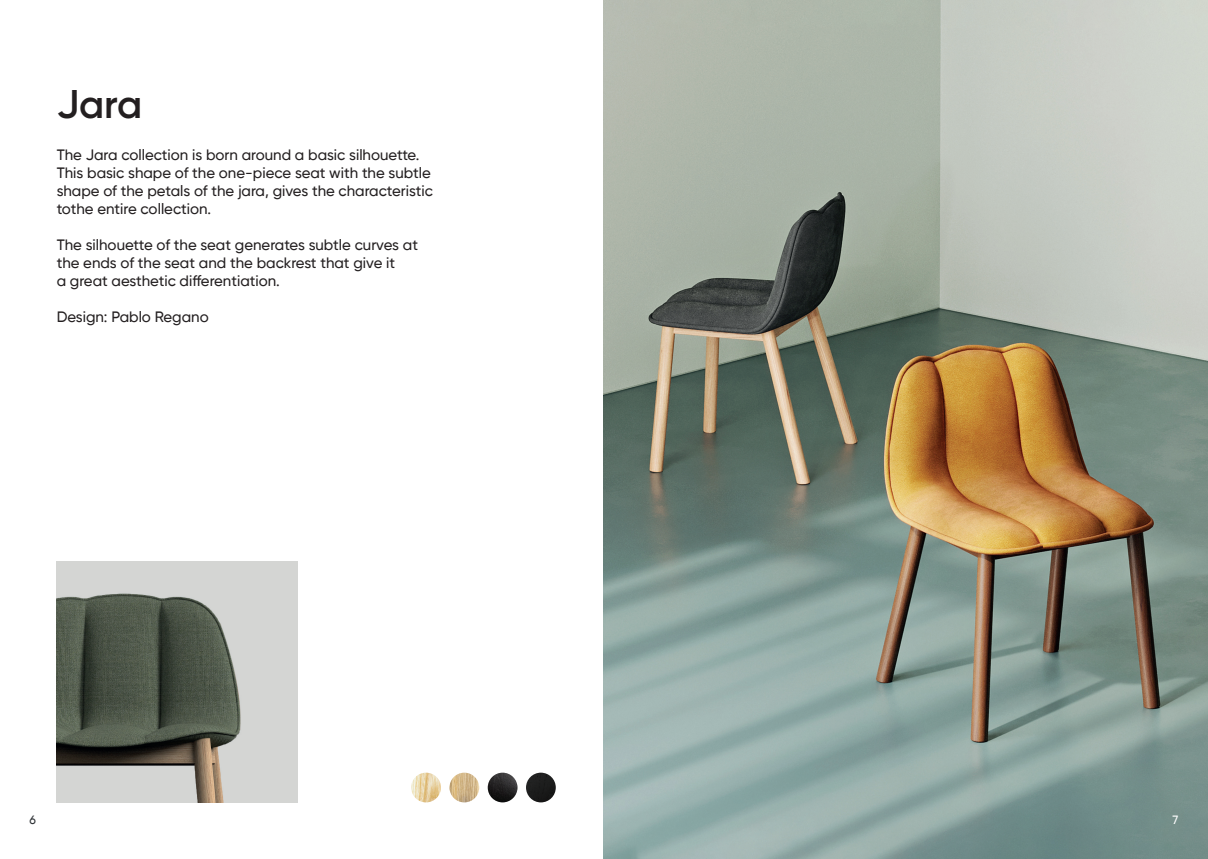
<style>
.page{position:relative;width:1208px;height:859px;background:#fff}
.page>*{position:absolute;margin:0;border:0;box-sizing:border-box;transform-origin:0 0}
.t1{font:600 40px "Gilroy";color:#231f20}
.t2{font:500 15px/18px "Gilroy";color:#231f20}
.t3{font:500 12px "Gilroy";color:#2e3236}
.t4{font:500 12px "Gilroy";color:#fff}
</style>
<div class="page">
<img style="left:604px;top:0;width:604px;height:859px">
<img style="left:411px;top:773px;width:30px;height:29px;border-radius:15px">
<img style="left:449px;top:773px;width:30px;height:29px;border-radius:15px">
<img style="left:488px;top:773px;width:29px;height:29px;border-radius:15px">
<img style="left:526px;top:773px;width:30px;height:29px;border-radius:15px">
<img style="left:57px;top:561px;width:241px;height:241px">
<h1 class="t1" style="left:57px;top:79px;width:87px">Jara</h1>
<p class="t2" style="left:57px;top:146px;width:378px">The Jara collection is born around a basic silhouette.<br>This basic shape of the one-piece seat with the subtle shape of the petals of the jara, gives the characteristic tothe entire collection.</p>
<p class="t2" style="left:57px;top:236px;width:363px">The silhouette of the seat generates subtle curves at the ends of the seat and the backrest that give it<br>a great aesthetic differentiation.</p>
<p class="t2" style="left:57px;top:308px;width:154px">Design: Pablo Regano</p>
<p class="t3" style="left:29px;top:812px;width:8px">6</p>
<p class="t4" style="left:1172px;top:812px;width:7px">7</p>
</div>
